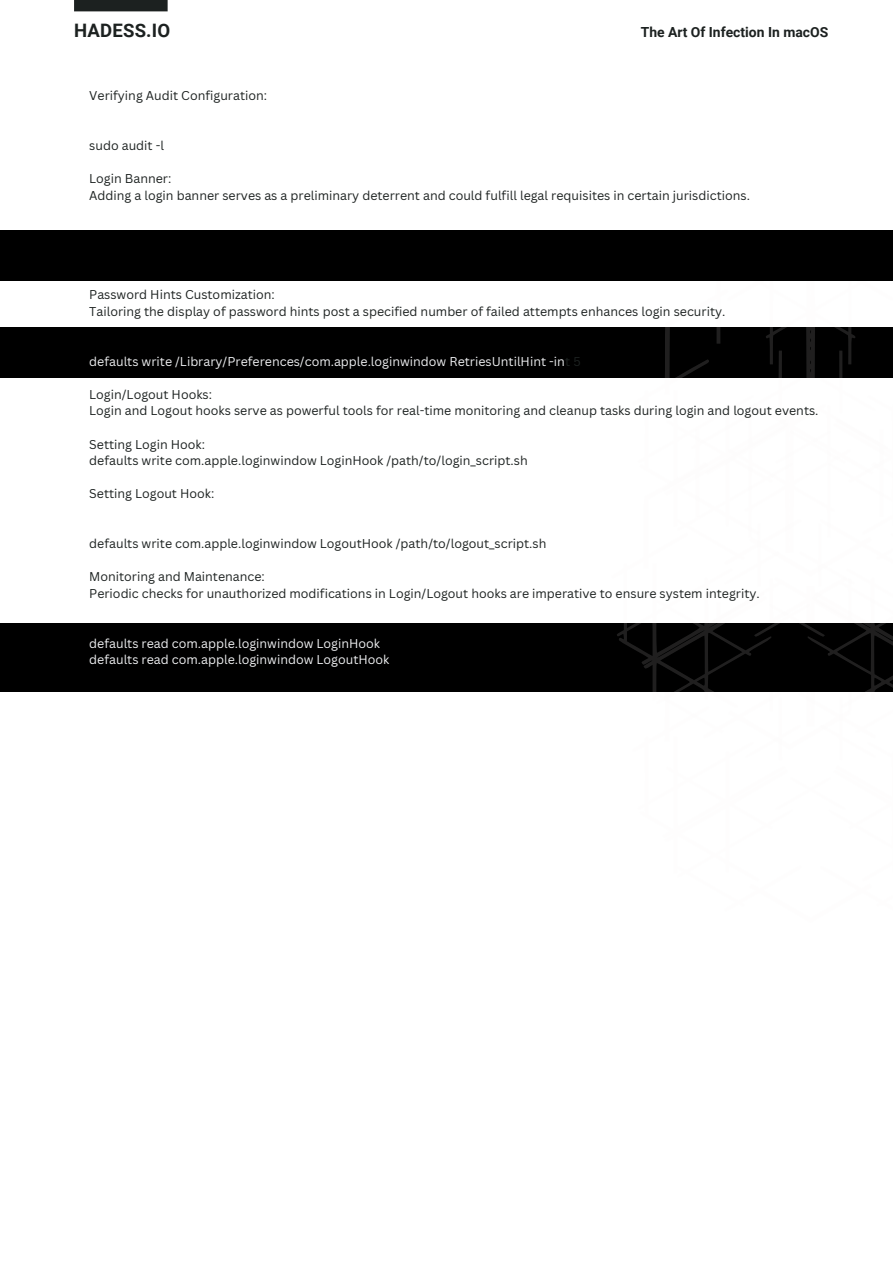
<style>
.page{position:relative;width:893px;height:1264px;background:#fff}
.page>*{position:absolute;margin:0;border:0;box-sizing:border-box;transform-origin:0 0}
.t1{font:700 18.6px "Roboto";letter-spacing:.015em;color:#1c2120}
.t2{font:700 13.95px "Roboto";color:#1c2120}
.t3{font:12.45px "Canva Sans";color:#1c2120}
.t4{font:12.45px "Canva Sans";color:#eff0f2}
.s1{color:#1c2120}
</style>
<div class="page">
<div style="left:74px;top:0;width:94px;height:11px;background:#1c2120"></div>
<div style="left:0;top:327px;width:892px;height:51px;background:#000"></div>
<svg style="left:632px;top:280px;width:260px;height:98px"></svg>
<svg style="left:744px;top:350px;width:56px;height:28px"></svg>
<svg style="left:820px;top:350px;width:58px;height:28px"></svg>
<div style="left:0;top:624px;width:892px;height:68px;background:#000"></div>
<svg style="left:611px;top:623px;width:281px;height:69px"></svg>
<svg style="left:754px;top:623px;width:70px;height:14px"></svg>
<div style="left:0;top:230px;width:892px;height:50px;background:#000"></div>
<p class="t1" style="left:74px;top:20px;width:98px">HADESS.IO</p>
<p class="t2" style="left:640px;top:24px;width:189px">The Art Of Infection In macOS</p>
<p class="t3" style="left:89px;top:87px;width:179px">Verifying Audit Configuration:</p>
<p class="t3" style="left:89px;top:137px;width:76px">sudo audit -l</p>
<p class="t3" style="left:89px;top:170px;width:84px">Login Banner:</p>
<p class="t3" style="left:89px;top:187px;width:662px">Adding a login banner serves as a preliminary deterrent and could fulfill legal requisites in certain jurisdictions.</p>
<p class="t3" style="left:89px;top:286px;width:187px">Password Hints Customization:</p>
<p class="t3" style="left:89px;top:303px;width:637px">Tailoring the display of password hints post a specified number of failed attempts enhances login security.</p>
<p class="t4" style="left:89px;top:352px;width:493px">defaults write /Library/Preferences/com.apple.loginwindow RetriesUntilHint -in<span class="s1">t 5</span></p>
<p class="t3" style="left:89px;top:385px;width:124px">Login/Logout Hooks:</p>
<p class="t3" style="left:89px;top:402px;width:730px">Login and Logout hooks serve as powerful tools for real-time monitoring and cleanup tasks during login and logout events.</p>
<p class="t3" style="left:89px;top:435px;width:117px">Setting Login Hook:</p>
<p class="t3" style="left:89px;top:452px;width:440px">defaults write com.apple.loginwindow LoginHook /path/to/login_script.sh</p>
<p class="t3" style="left:89px;top:485px;width:127px">Setting Logout Hook:</p>
<p class="t3" style="left:89px;top:534px;width:458px">defaults write com.apple.loginwindow LogoutHook /path/to/logout_script.sh</p>
<p class="t3" style="left:89px;top:568px;width:177px">Monitoring and Maintenance:</p>
<p class="t3" style="left:89px;top:584px;width:672px">Periodic checks for unauthorized modifications in Login/Logout hooks are imperative to ensure system integrity.</p>
<p class="t4" style="left:89px;top:634px;width:292px">defaults read com.apple.loginwindow LoginHook</p>
<p class="t4" style="left:89px;top:650px;width:302px">defaults read com.apple.loginwindow LogoutHook</p>
</div>
